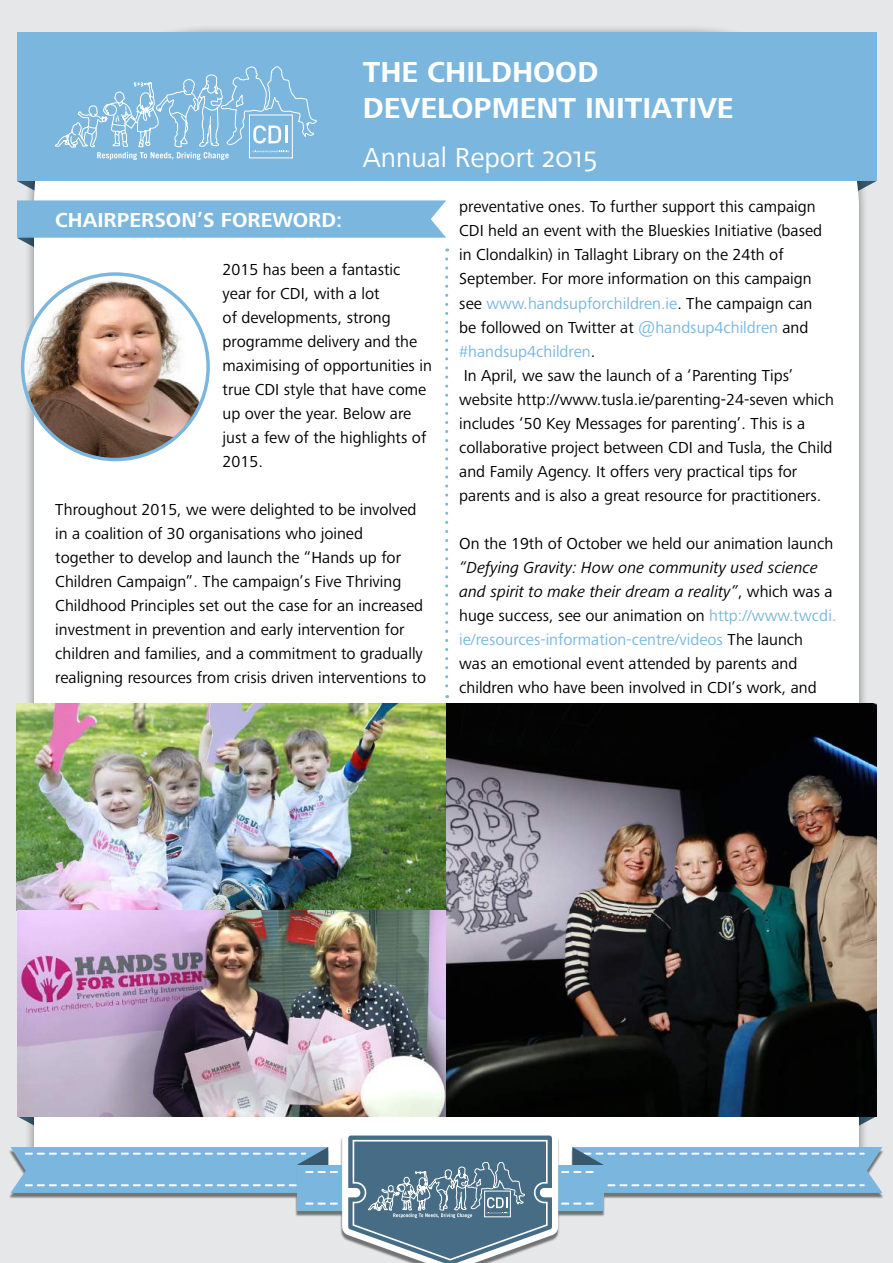
<style>
.page{position:relative;width:893px;height:1263px;background:#e6e7e8}
.page>*{position:absolute;margin:0;border:0;box-sizing:border-box;transform-origin:0 0}
.t1{font:700 30px/36px "Frutiger Next Pro";color:#fff}
.t2{font:28.5px "Frutiger Next Pro";color:#fff}
.t3{font:700 21px "Frutiger Next Pro";color:#fff}
.t4{font:16.5px/24px "Frutiger Next Pro";color:#000}
.s1{color:#7ab6dd}
.s2{font-style:italic}
</style>
<div class="page">
<svg style="left:17px;top:181px;width:7px;height:4px"></svg>
<svg style="left:869px;top:181px;width:7px;height:4px"></svg>
<div style="left:34px;top:181px;width:825px;height:523px;background:#fff"></div>
<svg style="left:11px;top:1110px;width:871px;height:153px"></svg>
<img style="left:17px;top:704px;width:859px;height:412px">
<div style="left:17px;top:32px;width:859px;height:149px;background:#7ab6dd"></div>
<svg style="left:55px;top:67px;width:262px;height:93px"></svg>
<img style="left:23px;top:274px;width:185px;height:186px;border-radius:93px">
<svg style="left:17px;top:200px;width:431px;height:51px;background:#9fc9e5"></svg>
<svg style="left:445px;top:259px;width:3px;height:439px"></svg>
<h1 class="t1" style="left:363px;top:54px;width:372px">THE CHILDHOOD<br>DEVELOPMENT INITIATIVE</h1>
<h2 class="t2" style="left:363px;top:141px;width:236px">Annual Report 2015</h2>
<p class="t3" style="left:55px;top:207px;width:289px">CHAIRPERSON’S FOREWORD:</p>
<p class="t4" style="left:223px;top:257px;width:211px">2015 has been a fantastic year for CDI, with a lot<br>of developments, strong programme delivery and the maximising of opportunities in true CDI style that have come up over the year. Below are just a few of the highlights of<br>2015.</p>
<p class="t4" style="left:55px;top:497px;width:373px">Throughout 2015, we were delighted to be involved in a coalition of 30 organisations who joined together to develop and launch the “Hands up for Children Campaign”. The campaign’s Five Thriving Childhood Principles set out the case for an increased investment in prevention and early intervention for children and families, and a commitment to gradually realigning resources from crisis driven interventions to</p>
<p class="t4" style="left:459px;top:195px;width:376px">preventative ones. To further support this campaign CDI held an event with the Blueskies Initiative (based in Clondalkin) in Tallaght Library on the 24th of September. For more information on this campaign see <span class="s1">www.handsupforchildren.ie</span>. The campaign can<br>be followed on Twitter at <span class="s1">@handsup4children</span> and <span class="s1">#handsup4children</span>.<br>In April, we saw the launch of a ‘Parenting Tips’ website http://www.tusla.ie/parenting-24-seven which includes ‘50 Key Messages for parenting’. This is a collaborative project between CDI and Tusla, the Child and Family Agency. It offers very practical tips for parents and is also a great resource for practitioners.</p>
<p class="t4" style="left:459px;top:531px;width:375px">On the 19th of October we held our animation launch</p>
<p class="t4" style="left:459px;top:555px;width:379px"><span class="s2">“Defying Gravity: How one community used science and spirit to make their dream a reality”</span>, which was a huge success, see our animation on <span class="s1">http://www.twcdi. ie/resources-information-centre/videos</span> The launch<br>was an emotional event attended by parents and children who have been involved in CDI’s work, and</p>
</div>
